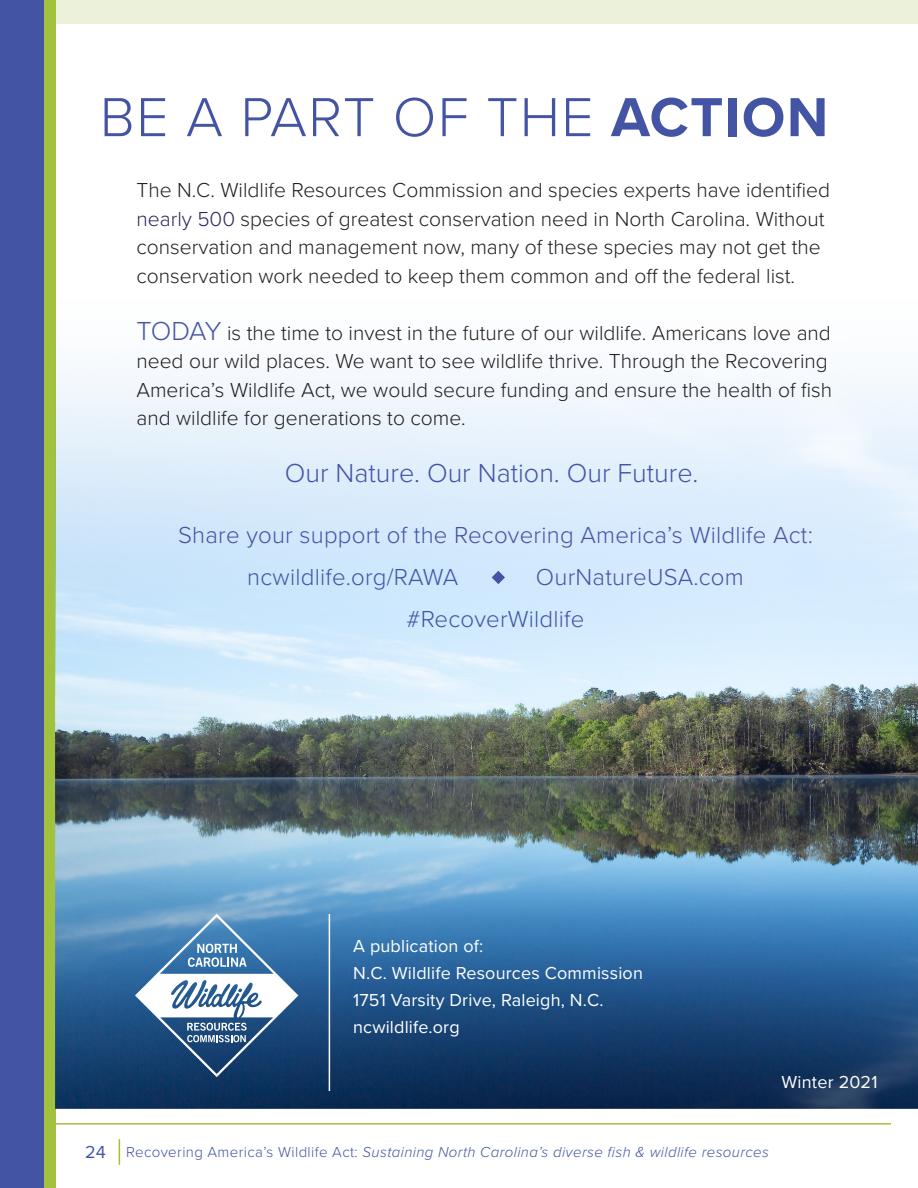
<style>
.page{position:relative;width:918px;height:1188px;background:#fff}
.page>*{position:absolute;margin:0;border:0;box-sizing:border-box;transform-origin:0 0}
.t1{font:300 57px "Proxima Nova";letter-spacing:.025em;color:#4454a4}
.t2{font:300 27px "Proxima Nova";color:#4454a4}
.t3{font:300 24px "Proxima Nova";letter-spacing:.01em;color:#4454a4}
.t4{font:300 21px/28.5px "Proxima Nova";color:#231f20}
.t5{font:18px "Proxima Nova";letter-spacing:.01em;color:#fff}
.t6{font:italic 300 15px "Proxima Nova";letter-spacing:.025em;color:#4454a4}
.s1{font-weight:700}
.s2{color:#2b275a}
.s3{font-size:27px;color:#4454a4}
.s4{font-weight:400;font-style:normal;font-size:18px}
.s5{font-style:normal}
</style>
<div class="page">
<div style="left:50px;top:0;width:868px;height:24px;background:#ecf2d9"></div>
<hr style="left:14px;top:1123px;width:877px;height:2px;background:#a2c13e">
<div style="left:0;top:0;width:46px;height:1188px;background:#4454a4"></div>
<div style="left:45px;top:0;width:11px;height:1188px;background:#a2c13e"></div>
<svg style="left:119px;top:1139px;width:1px;height:26px"></svg>
<img style="left:56px;top:370px;width:862px;height:738px">
<svg style="left:135px;top:914px;width:163px;height:163px"></svg>
<hr style="left:329px;top:914px;width:1px;height:177px;background:#fff">
<svg style="left:492px;top:571px;width:13px;height:13px"></svg>
<p class="t1" style="left:100px;top:75px;width:730px">BE A PART OF THE <span class="s1">ACTION</span></p>
<p class="t4" style="left:136px;top:175px;width:695px">The N.C. Wildlife Resources Commission and species experts have identified <span class="s2">nearly 500</span> species of greatest conservation need in North Carolina. Without conservation and management now, many of these species may not get the conservation work needed to keep them common and off the federal list.</p>
<p class="t4" style="left:136px;top:317px;width:697px"><span class="s3">TODAY</span> is the time to invest in the future of our wildlife. Americans love and need our wild places. We want to see wildlife thrive. Through the Recovering America’s Wildlife Act, we would secure funding and ensure the health of fish and wildlife for generations to come.</p>
<p class="t2" style="left:285px;top:453px;width:415px">Our Nature. Our Nation. Our Future.</p>
<p class="t3" style="left:178px;top:517px;width:636px">Share your support of the Recovering America’s Wildlife Act:</p>
<p class="t3" style="left:247px;top:559px;width:212px">ncwildlife.org/RAWA</p>
<p class="t3" style="left:536px;top:559px;width:209px">OurNatureUSA.com</p>
<p class="t3" style="left:407px;top:601px;width:179px">#RecoverWildlife</p>
<p class="t5" style="left:353px;top:932px;width:132px">A publication of:</p>
<p class="t5" style="left:353px;top:959px;width:291px">N.C. Wildlife Resources Commission</p>
<p class="t5" style="left:353px;top:986px;width:252px">1751 Varsity Drive, Raleigh, N.C.</p>
<p class="t5" style="left:353px;top:1013px;width:108px">ncwildlife.org</p>
<p class="t5" style="left:782px;top:1069px;width:97px">Winter 2021</p>
<p class="t6" style="left:85px;top:1141px;width:685px"><span class="s4">24</span> <span class="s5">Recovering America’s Wildlife Act:</span> Sustaining North Carolina’s diverse fish &amp; wildlife resources</p>
</div>
